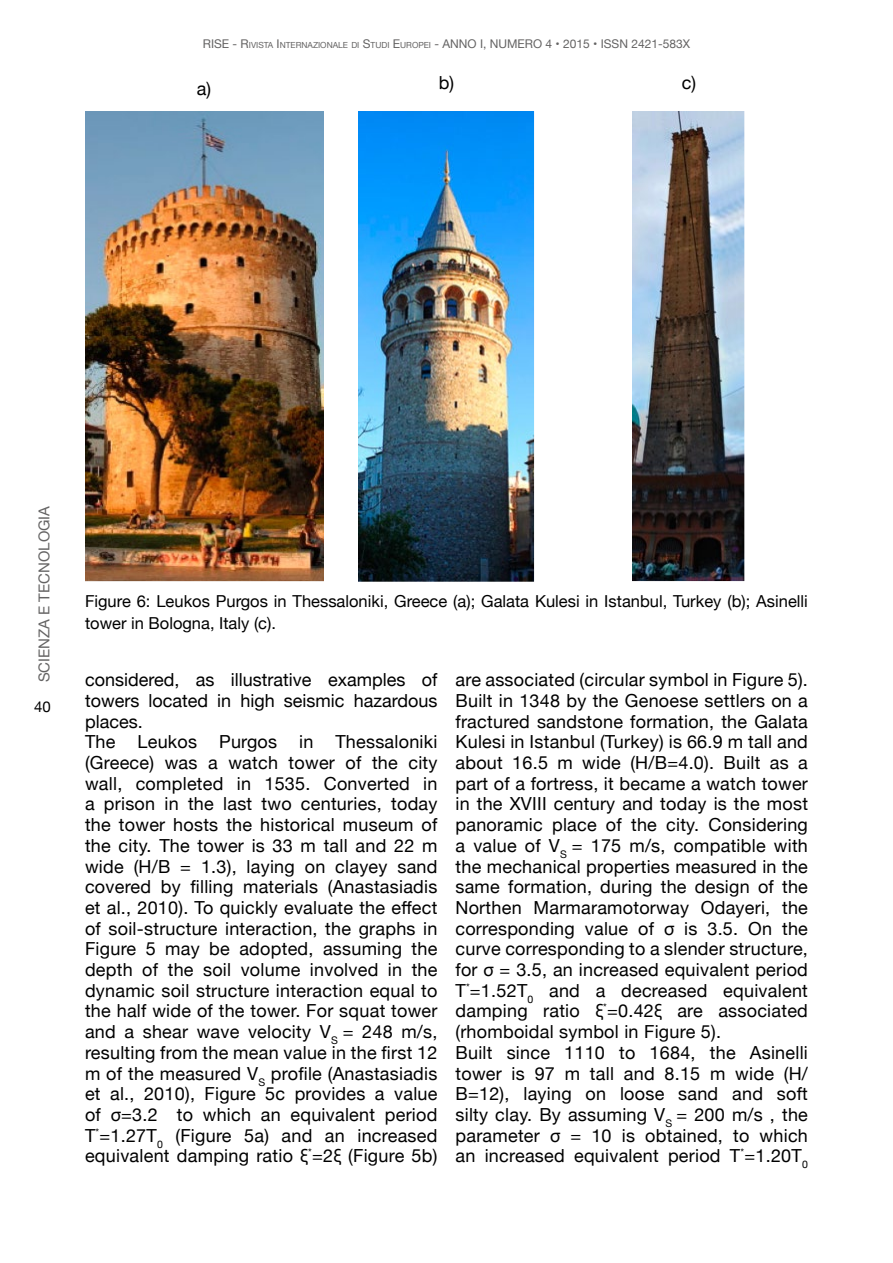
<style>
.page{position:relative;width:893px;height:1263px;background:#fff}
.page>*{position:absolute;margin:0;border:0;box-sizing:border-box;transform-origin:0 0}
.t1{font:18px/20.7px "Helvetica Neue";letter-spacing:.015em;color:#000}
.t2{font:16.5px/22.5px "Helvetica Neue";color:#000}
.t3{font:15px "Helvetica Neue";color:#646363}
.t4{font:15px "Helvetica Neue";color:#000}
.t5{font:12px "Helvetica Neue";color:#646363}
.t6{font:12px "Helvetica Neue";color:#646363}
.t7{font:8.4px "Helvetica Neue";color:#646363}
.s1{font-size:8.4px}
.s2{font-size:12px}
.s3{font-style:inherit}
</style>
<div class="page">
<img style="left:85px;top:112px;width:238px;height:469px">
<img style="left:358px;top:112px;width:176px;height:469px">
<img style="left:633px;top:112px;width:112px;height:469px">
<p class="t6" style="left:203px;top:35px;width:59px">RISE - R<span class="s1">IVISTA</span></p>
<p class="t7" style="left:277px;top:39px;width:10px"><span class="s2">I</span>NTERNAZIONALE</p>
<p class="t5" style="left:351px;top:35px;width:340px"><span class="s1">DI</span> <span class="s3">S</span><span class="s1">TUDI</span> <span class="s3">E</span><span class="s1">UROPEI</span> <span class="s3">-</span> ANNO I, NUMERO 4 • 2015 • <span class="s3">ISSN 2421-583X</span></p>
<p class="t1" style="left:197px;top:79px;width:16px">a)</p>
<p class="t1" style="left:439px;top:74px;width:17px">b)</p>
<p class="t1" style="left:682px;top:74px;width:16px">c)</p>
<p class="t3" style="left:34px;top:682px;width:178px;rotate:-90deg">SCIENZA E TECNOLOGIA</p>
<p class="t4" style="left:34px;top:695px;width:18px">40</p>
<p class="t2" style="left:85px;top:591px;width:724px">Figure 6: Leukos Purgos in Thessaloniki, Greece (a); Galata Kulesi in Istanbul, Turkey (b); Asinelli tower in Bologna, Italy (c).</p>
<p class="t1" style="left:85px;top:670px;width:354px">considered, as illustrative examples of towers located in high seismic hazardous places.<br>The Leukos Purgos in Thessaloniki (Greece) was a watch tower of the city wall, completed in 1535. Converted in a prison in the last two centuries, today the tower hosts the historical museum of the city. The tower is 33 m tall and 22 m wide (H/B = 1.3), laying on clayey sand covered by filling materials (Anastasiadis et al., 2010). To quickly evaluate the effect of soil-structure interaction, the graphs in Figure 5 may be adopted, assuming the depth of the soil volume involved in the dynamic soil structure interaction equal to the half wide of the tower. For squat tower and a shear wave velocity V<sub>S</sub> = 248 m/s, resulting from the mean value in the first 12 m of the measured V<sub>S</sub> profile (Anastasiadis et al., 2010), Figure 5c provides a value of σ=3.2 to which an equivalent period T<sup>*</sup>=1.27T<sub>0</sub> (Figure 5a) and an increased equivalent damping ratio ξ<sup>*</sup>=2ξ (Figure 5b)</p>
<p class="t1" style="left:455px;top:670px;width:354px">are associated (circular symbol in Figure 5).<br>Built in 1348 by the Genoese settlers on a fractured sandstone formation, the Galata Kulesi in Istanbul (Turkey) is 66.9 m tall and about 16.5 m wide (H/B=4.0). Built as a part of a fortress, it became a watch tower in the XVIII century and today is the most panoramic place of the city. Considering a value of V<sub>S</sub> = 175 m/s, compatible with the mechanical properties measured in the same formation, during the design of the Northen Marmaramotorway Odayeri, the corresponding value of σ is 3.5. On the curve corresponding to a slender structure, for σ = 3.5, an increased equivalent period T<sup>*</sup>=1.52T<sub>0</sub> and a decreased equivalent damping ratio ξ<sup>*</sup>=0.42ξ are associated (rhomboidal symbol in Figure 5).<br>Built since 1110 to 1684, the Asinelli tower is 97 m tall and 8.15 m wide (H/ B=12), laying on loose sand and soft silty clay. By assuming V<sub>S</sub> = 200 m/s , the parameter σ = 10 is obtained, to which an increased equivalent period T<sup>*</sup>=1.20T<sub>0</sub></p>
</div>
